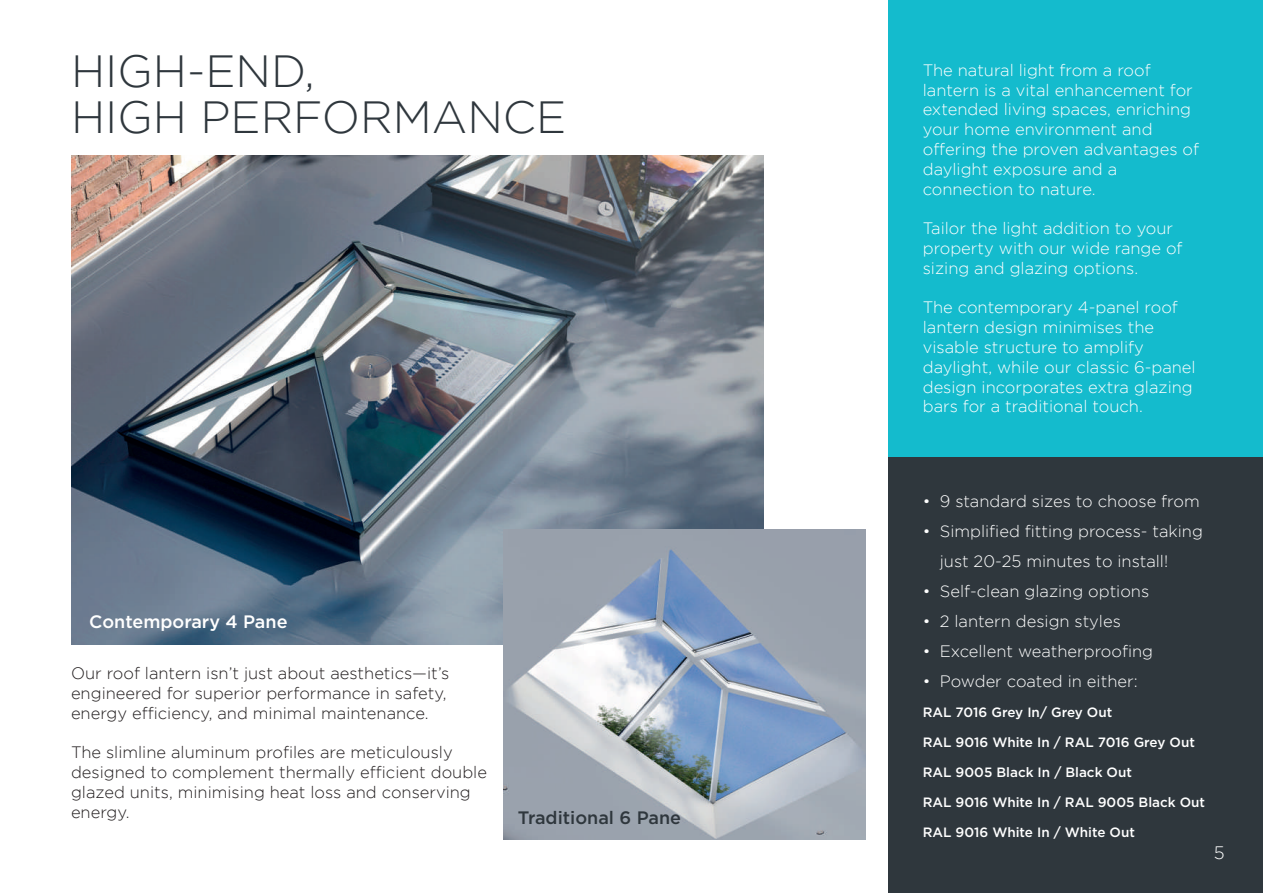
<style>
.page{position:relative;width:1263px;height:893px;background:#fff}
.page>*{position:absolute;margin:0;border:0;box-sizing:border-box;transform-origin:0 0}
.t1{font:300 45px/46.5px "Gotham";color:#2f373d}
.t2{font:500 18px "Gotham";color:#fff}
.t3{font:500 18px "Gotham";color:#2f373d}
.t4{font:300 18px "Gotham";color:#fff}
.t5{font:300 16.5px/19.8px "Gotham";color:#fff}
.t6{font:300 16.5px/19.8px "Gotham";color:#231f20}
.t7{font:500 13.5px "Gotham";color:#fff}
</style>
<div class="page">
<div style="left:889px;top:0;width:374px;height:457px;background:#14bbcd"></div>
<div style="left:889px;top:457px;width:374px;height:436px;background:#2f373d"></div>
<img style="left:71px;top:155px;width:692px;height:489px">
<img style="left:504px;top:530px;width:361px;height:309px">
<h1 class="t1" style="left:71px;top:47px;width:497px">HIGH-END,<br>HIGH PERFORMANCE</h1>
<p class="t2" style="left:89px;top:610px;width:200px">Contemporary 4 Pane</p>
<p class="t6" style="left:71px;top:663px;width:380px">Our roof lantern isn’t just about aesthetics—it’s engineered for superior performance in safety, energy efficiency, and minimal maintenance.</p>
<p class="t6" style="left:71px;top:742px;width:417px">The slimline aluminum profiles are meticulously designed to complement thermally efficient double glazed units, minimising heat loss and conserving energy.</p>
<p class="t3" style="left:518px;top:806px;width:165px">Traditional 6 Pane</p>
<p class="t5" style="left:923px;top:60px;width:278px">The natural light from a roof lantern is a vital enhancement for extended living spaces, enriching your home environment and offering the proven advantages of daylight exposure and a connection to nature.</p>
<p class="t5" style="left:923px;top:218px;width:261px">Tailor the light addition to your property with our wide range of sizing and glazing options.</p>
<p class="t5" style="left:923px;top:298px;width:274px">The contemporary 4-panel roof lantern design minimises the visable structure to amplify daylight, while our classic 6-panel design incorporates extra glazing bars for a traditional touch.</p>
<p class="t5" style="left:923px;top:491px;width:278px">• 9 standard sizes to choose from</p>
<p class="t5" style="left:940px;top:516px;width:265px;line-height:30px;text-indent:-17px">• Simplified fitting process- taking just 20-25 minutes to install!</p>
<p class="t5" style="left:923px;top:581px;width:228px">• Self-clean glazing options</p>
<p class="t5" style="left:923px;top:611px;width:200px">• 2 lantern design styles</p>
<p class="t5" style="left:923px;top:641px;width:232px">• Excellent weatherproofing</p>
<p class="t5" style="left:923px;top:671px;width:216px">• Powder coated in either:</p>
<p class="t7" style="left:923px;top:704px;width:191px">RAL 7016 Grey In/ Grey Out</p>
<p class="t7" style="left:923px;top:734px;width:274px">RAL 9016 White In / RAL 7016 Grey Out</p>
<p class="t7" style="left:923px;top:764px;width:211px">RAL 9005 Black In / Black Out</p>
<p class="t7" style="left:923px;top:794px;width:284px">RAL 9016 White In / RAL 9005 Black Out</p>
<p class="t7" style="left:923px;top:824px;width:214px">RAL 9016 White In / White Out</p>
<p class="t4" style="left:1214px;top:843px;width:12px">5</p>
</div>
